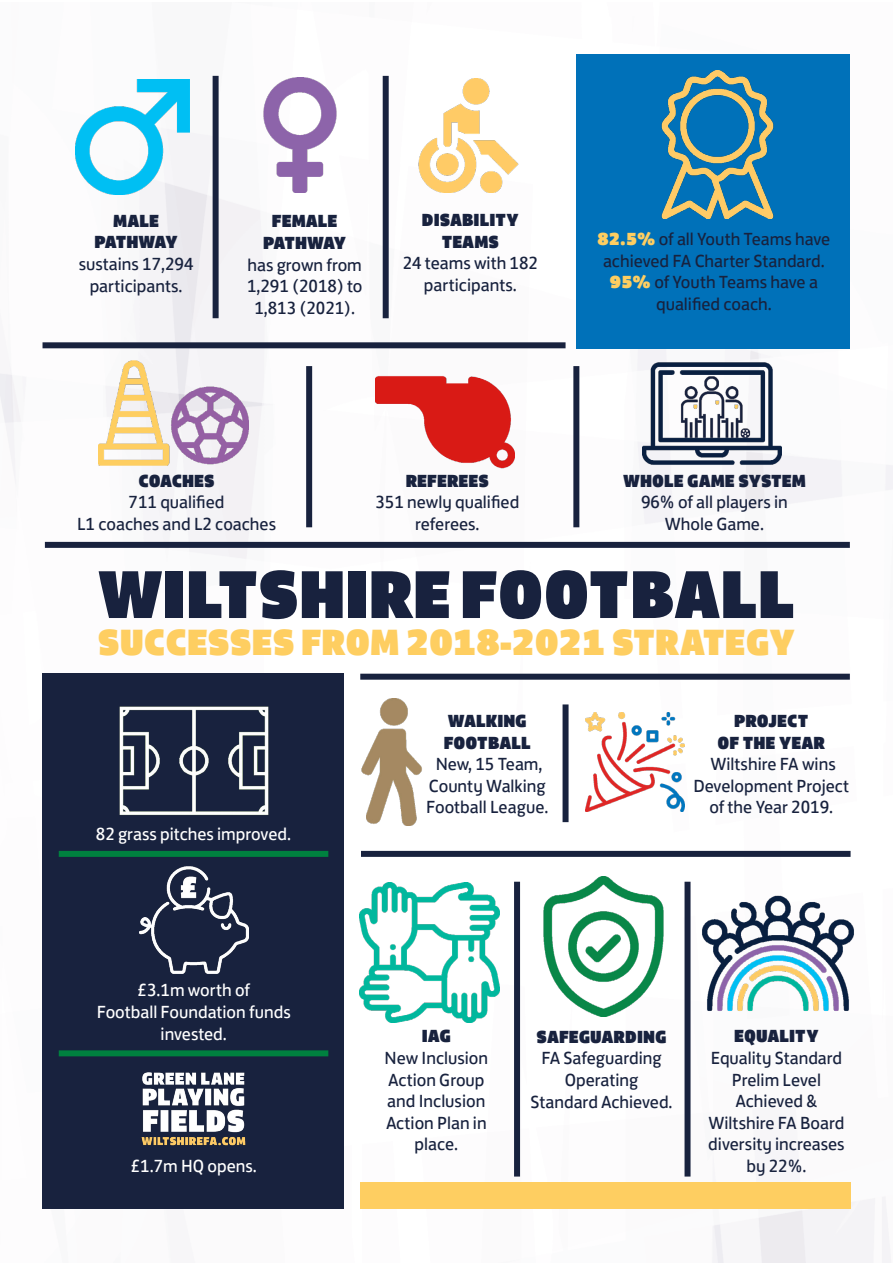
<style>
.page{position:relative;width:893px;height:1263px;background:#fff}
.page>*{position:absolute;margin:0;border:0;box-sizing:border-box;transform-origin:0 0}
.t1{font:69.3px "FS Jack Poster";color:#18223e}
.t2{font:37.5px "FS Jack Poster";color:#fece61}
.t3{font:18px/21.6px "FS Jack";color:#18223e;text-align:center}
.t4{font:18px/21.6px "FS Jack Poster";color:#18223e;text-align:center}
.t5{font:18px/21.6px "FS Jack";color:#fff;text-align:center}
.s1{font-family:"FS Jack Poster";color:#fece61}
</style>
<div class="page">
<img style="left:0;top:75px;width:893px;height:1188px">
<img style="left:75px;top:80px;width:115px;height:114px">
<img style="left:243px;top:78px;width:114px;height:114px">
<img style="left:411px;top:78px;width:115px;height:115px">
<img style="left:360px;top:883px;width:139px;height:139px">
<img style="left:698px;top:871px;width:160px;height:144px">
<img style="left:360px;top:699px;width:95px;height:127px">
<img style="left:585px;top:712px;width:99px;height:99px">
<img style="left:533px;top:876px;width:140px;height:140px">
<div style="left:43px;top:342px;width:523px;height:6px;background:#18223e"></div>
<div style="left:213px;top:76px;width:6px;height:242px;background:#18223e"></div>
<div style="left:383px;top:76px;width:6px;height:242px;background:#18223e"></div>
<div style="left:576px;top:54px;width:274px;height:294px;background:#0071b9"></div>
<img style="left:661px;top:70px;width:113px;height:148px">
<img style="left:375px;top:352px;width:140px;height:140px">
<img style="left:99px;top:338px;width:149px;height:135px">
<img style="left:642px;top:348px;width:140px;height:135px">
<img style="left:679px;top:373px;width:73px;height:67px">
<div style="left:43px;top:674px;width:301px;height:535px;background:#18223e"></div>
<img style="left:139px;top:866px;width:110px;height:108px">
<img style="left:119px;top:706px;width:150px;height:109px">
<img style="left:139px;top:1056px;width:109px;height:90px">
<div style="left:45px;top:542px;width:805px;height:6px;background:#18223e"></div>
<div style="left:59px;top:851px;width:269px;height:6px;background:#00813f"></div>
<div style="left:59px;top:1050px;width:269px;height:6px;background:#00813f"></div>
<div style="left:360px;top:674px;width:490px;height:6px;background:#18223e"></div>
<div style="left:361px;top:851px;width:490px;height:6px;background:#18223e"></div>
<div style="left:306px;top:366px;width:6px;height:161px;background:#18223e"></div>
<div style="left:573px;top:366px;width:6px;height:161px;background:#18223e"></div>
<div style="left:563px;top:704px;width:6px;height:118px;background:#18223e"></div>
<div style="left:514px;top:882px;width:6px;height:294px;background:#18223e"></div>
<div style="left:684px;top:882px;width:6px;height:294px;background:#18223e"></div>
<div style="left:360px;top:1182px;width:491px;height:27px;background:#fece61"></div>
<p class="t4" style="left:95px;top:209px;width:85px">MALE<br>PATHWAY</p>
<p class="t3" style="left:79px;top:252px;width:116px">sustains 17,294 participants.</p>
<p class="t4" style="left:263px;top:210px;width:85px">FEMALE<br>PATHWAY</p>
<p class="t3" style="left:247px;top:252px;width:117px">has grown from<br>1,291 (2018) to<br>1,813 (2021).</p>
<p class="t4" style="left:422px;top:208px;width:98px">DISABILITY<br>TEAMS</p>
<p class="t3" style="left:403px;top:251px;width:137px">24 teams with 182 participants.</p>
<p class="t3" style="left:597px;top:227px;width:234px"><span class="s1">82.5%</span> of all Youth Teams have achieved FA Charter Standard.<br><span class="s1">95%</span> of Youth Teams have a qualified coach.</p>
<p class="t4" style="left:138px;top:469px;width:78px">COACHES</p>
<p class="t3" style="left:77px;top:490px;width:201px">711 qualified<br>L1 coaches and L2 coaches</p>
<p class="t4" style="left:406px;top:469px;width:85px">REFEREES</p>
<p class="t3" style="left:375px;top:490px;width:145px">351 newly qualified referees.</p>
<p class="t4" style="left:623px;top:469px;width:184px">WHOLE GAME SYSTEM</p>
<p class="t3" style="left:641px;top:490px;width:148px">96% of all players in<br>Whole Game.</p>
<h1 class="t1" style="left:98px;top:534px;width:699px">WILTSHIRE FOOTBALL</h1>
<h2 class="t2" style="left:98px;top:610px;width:699px">SUCCESSES FROM 2018-2021 STRATEGY</h2>
<p class="t5" style="left:96px;top:821px;width:197px">82 grass pitches improved.</p>
<p class="t5" style="left:97px;top:978px;width:195px">£3.1m worth of<br>Football Foundation funds invested.</p>
<p class="t5" style="left:131px;top:1153px;width:128px">£1.7m HQ opens.</p>
<p class="t4" style="left:444px;top:709px;width:88px;text-align:left">WALKING<br>FOOTBALL</p>
<p class="t3" style="left:426px;top:752px;width:124px">New, 15 Team,<br>County Walking<br>Football League.</p>
<p class="t4" style="left:718px;top:709px;width:109px">PROJECT<br>OF THE YEAR</p>
<p class="t3" style="left:693px;top:752px;width:157px">Wiltshire FA wins<br>Development Project of the Year 2019.</p>
<p class="t4" style="left:422px;top:1024px;width:31px">IAG</p>
<p class="t3" style="left:385px;top:1045px;width:105px">New Inclusion<br>Action Group and Inclusion<br>Action Plan in place.</p>
<p class="t4" style="left:537px;top:1025px;width:131px">SAFEGUARDING</p>
<p class="t3" style="left:530px;top:1046px;width:144px">FA Safeguarding<br>Operating<br>Standard Achieved.</p>
<p class="t4" style="left:734px;top:1024px;width:86px">EQUALITY</p>
<p class="t3" style="left:708px;top:1045px;width:138px">Equality Standard<br>Prelim Level<br>Achieved &amp;<br>Wiltshire FA Board diversity increases by 22%.</p>
</div>
